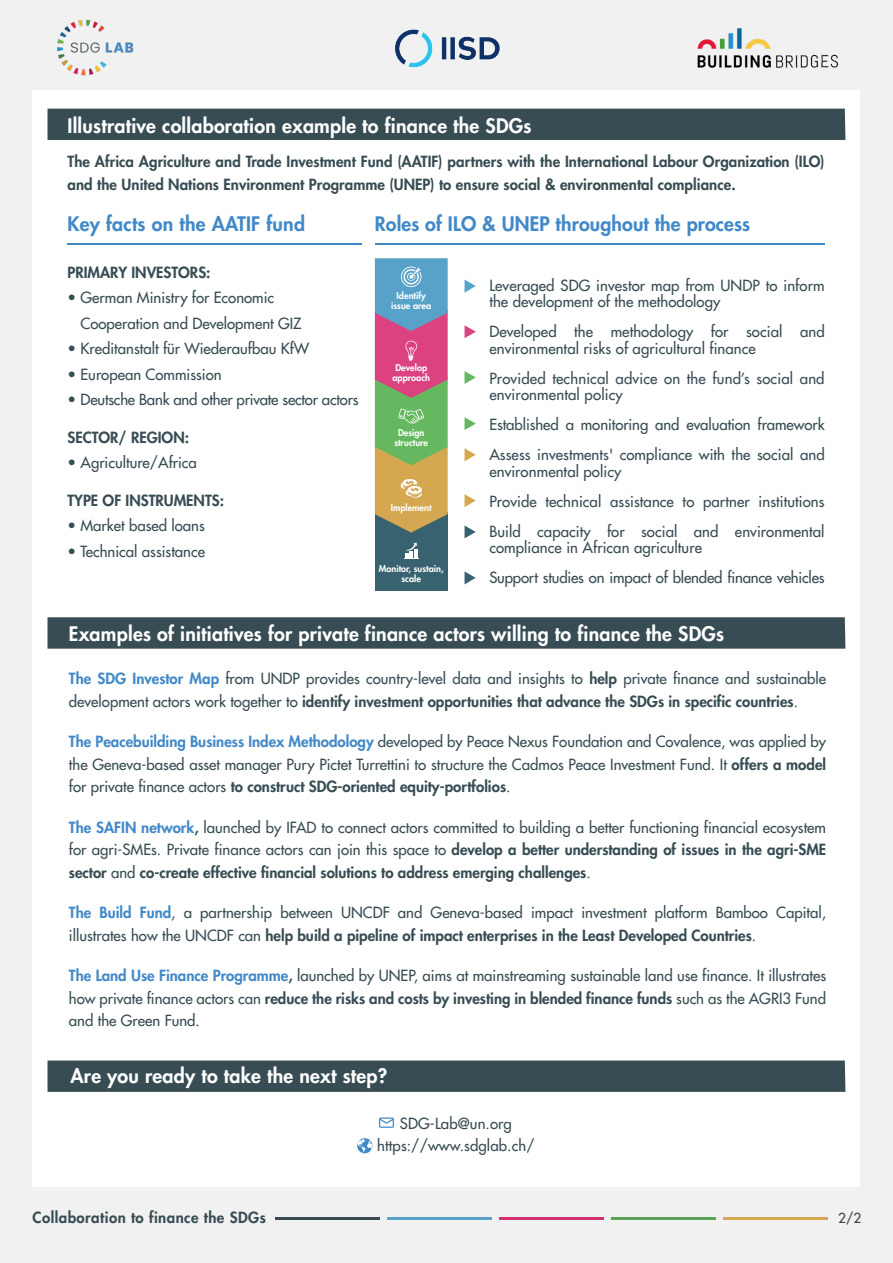
<style>
.page{position:relative;width:893px;height:1263px;background:#eee}
.page>*{position:absolute;margin:0;border:0;box-sizing:border-box;transform-origin:0 0}
.t1{font:800 19.5px "Futura LT";letter-spacing:.015em;color:#fff}
.t2{font:800 19.5px "Futura LT";letter-spacing:.005em;color:#4289c8}
.t3{font:15px/22.5px "Futura LT";color:#374c53}
.t4{font:800 15px/22.5px "Futura LT";letter-spacing:.005em;color:#374c53}
.t5{font:800 15px "Futura LT";letter-spacing:.03em;color:#374c53}
.t6{font:13.5px "Futura LT";color:#404041}
.t7{font:800 9.15px/10.1px "Futura LT";color:#fff;text-align:center}
.s1{font-weight:800;color:#4289c8}
.s2{font-weight:800}
</style>
<div class="page">
<div style="left:33px;top:90px;width:827px;height:1097px;background:#fff"></div>
<hr style="left:275px;top:1217px;width:104px;height:2px;background:#374c53">
<hr style="left:387px;top:1217px;width:104px;height:2px;background:#58a1c8">
<hr style="left:499px;top:1217px;width:104px;height:2px;background:#d13171">
<hr style="left:611px;top:1217px;width:104px;height:2px;background:#5aa355">
<hr style="left:723px;top:1217px;width:104px;height:2px;background:#d4a750">
<div style="left:48px;top:109px;width:797px;height:31px;background:#374c53"></div>
<div style="left:48px;top:617px;width:797px;height:32px;background:#374c53"></div>
<div style="left:375px;top:512px;width:73px;height:78px;background:#396270"></div>
<svg style="left:404px;top:542px;width:15px;height:17px"></svg>
<svg style="left:375px;top:258px;width:73px;height:274px;background:#9b917f"></svg>
<div style="left:48px;top:1060px;width:797px;height:32px;background:#374c53"></div>
<svg style="left:379px;top:1117px;width:15px;height:11px"></svg>
<svg style="left:357px;top:1138px;width:15px;height:15px"></svg>
<hr style="left:67px;top:243px;width:294px;height:1px;background:#4289c8">
<hr style="left:375px;top:243px;width:450px;height:1px;background:#4289c8">
<img style="left:57px;top:19px;width:77px;height:57px">
<img style="left:697px;top:28px;width:142px;height:40px">
<img style="left:395px;top:29px;width:105px;height:39px">
<svg style="left:465px;top:280px;width:11px;height:12px"></svg>
<svg style="left:465px;top:325px;width:11px;height:13px"></svg>
<svg style="left:465px;top:371px;width:11px;height:13px"></svg>
<svg style="left:465px;top:417px;width:11px;height:13px"></svg>
<svg style="left:465px;top:448px;width:11px;height:13px"></svg>
<svg style="left:465px;top:494px;width:11px;height:13px"></svg>
<svg style="left:465px;top:525px;width:11px;height:13px"></svg>
<svg style="left:465px;top:571px;width:11px;height:13px"></svg>
<h1 class="t1" style="left:67px;top:112px;width:466px">Illustrative collaboration example to finance the SDGs</h1>
<p class="t4" style="left:67px;top:150px;width:759px">The Africa Agriculture and Trade Investment Fund (AATIF) partners with the International Labour Organization (ILO) and the United Nations Environment Programme (UNEP) to ensure social &amp; environmental compliance.</p>
<h1 class="t2" style="left:67px;top:211px;width:239px">Key facts on the AATIF fund</h1>
<h1 class="t2" style="left:375px;top:211px;width:377px">Roles of ILO &amp; UNEP throughout the process</h1>
<p class="t4" style="left:67px;top:261px;width:145px">PRIMARY INVESTORS:</p>
<p class="t3" style="left:81px;top:285px;width:223px;line-height:25.5px;text-indent:-13px">• German Ministry for Economic<br>Cooperation and Development GIZ</p>
<p class="t3" style="left:67px;top:337px;width:243px">• Kreditanstalt für Wiederaufbau KfW</p>
<p class="t3" style="left:67px;top:363px;width:156px">• European Commission</p>
<p class="t3" style="left:67px;top:388px;width:292px">• Deutsche Bank and other private sector actors</p>
<p class="t4" style="left:67px;top:426px;width:123px">SECTOR/ REGION:</p>
<p class="t3" style="left:67px;top:451px;width:131px">• Agriculture/Africa</p>
<p class="t4" style="left:67px;top:489px;width:158px">TYPE OF INSTRUMENTS:</p>
<p class="t3" style="left:67px;top:514px;width:139px">• Market based loans</p>
<p class="t3" style="left:67px;top:540px;width:139px">• Technical assistance</p>
<p class="t7" style="left:391px;top:290px;width:42px">Identify issue area</p>
<p class="t7" style="left:392px;top:362px;width:39px">Develop approach</p>
<p class="t7" style="left:394px;top:428px;width:35px">Design structure</p>
<p class="t7" style="left:391px;top:503px;width:42px">Implement</p>
<p class="t7" style="left:379px;top:564px;width:66px">Monitor, sustain, scale</p>
<p class="t3" style="left:489px;top:277px;width:337px;line-height:16.5px">Leveraged SDG investor map from UNDP to inform the development of the methodology</p>
<p class="t3" style="left:489px;top:323px;width:337px;line-height:16.5px">Developed the methodology for social and environmental risks of agricultural finance</p>
<p class="t3" style="left:489px;top:370px;width:337px;line-height:16.5px">Provided technical advice on the fund’s social and environmental policy</p>
<p class="t3" style="left:489px;top:410px;width:337px;line-height:30px">Established a monitoring and evaluation framework<br>Assess investments' compliance with the social and</p>
<p class="t3" style="left:489px;top:456px;width:337px;line-height:30px">environmental policy<br>Provide technical assistance to partner institutions<br>Build capacity for social and environmental</p>
<p class="t3" style="left:489px;top:533px;width:337px;line-height:30px">compliance in African agriculture<br>Support studies on impact of blended finance vehicles</p>
<h1 class="t1" style="left:69px;top:621px;width:657px">Examples of initiatives for private finance actors willing to finance the SDGs</h1>
<p class="t3" style="left:69px;top:667px;width:759px"><span class="s1">The SDG Investor Map</span> from UNDP provides country-level data and insights to <span class="s2">help</span> private finance and sustainable development actors work together to <span class="s2">identify investment opportunities that advance the SDGs in specific countries</span>.</p>
<p class="t3" style="left:69px;top:730px;width:759px;text-align:justify"><span class="s1">The Peacebuilding Business Index Methodology</span> developed by Peace Nexus Foundation and Covalence, was applied by the Geneva-based asset manager Pury Pictet Turrettini to structure the Cadmos Peace Investment Fund. It <span class="s2">offers a model </span>for private finance actors <span class="s2">to construct SDG-oriented equity-portfolios</span>.</p>
<p class="t3" style="left:69px;top:816px;width:759px;text-align:justify"><span class="s1">The SAFIN network</span><span class="s2">,</span> launched by IFAD to connect actors committed to building a better functioning financial ecosystem for agri-SMEs. Private finance actors can join this space to <span class="s2">develop a better understanding of issues in the agri-SME sector</span> and <span class="s2">co-create effective financial solutions to address emerging challenges</span>.</p>
<p class="t3" style="left:69px;top:901px;width:759px"><span class="s1">The Build Fund</span>, a partnership between UNCDF and Geneva-based impact investment platform Bamboo Capital, illustrates how the UNCDF can <span class="s2">help build a pipeline of impact enterprises in the Least Developed Countries</span>.</p>
<p class="t3" style="left:69px;top:964px;width:759px;text-align:justify"><span class="s1">The Land Use Finance Programme</span><span class="s2">,</span> launched by UNEP, aims at mainstreaming sustainable land use finance. It illustrates how private finance actors can <span class="s2">reduce the risks and costs by investing in blended finance funds</span> such as the AGRI3 Fund and the Green Fund.</p>
<h1 class="t1" style="left:70px;top:1063px;width:318px">Are you ready to take the next step?</h1>
<p class="t3" style="left:377px;top:1112px;width:159px;text-align:center">SDG-Lab@un.org https://www.sdglab.ch/</p>
<p class="t5" style="left:33px;top:1207px;width:235px">Collaboration to finance the SDGs</p>
<p class="t6" style="left:838px;top:1209px;width:25px">2/2</p>
</div>
